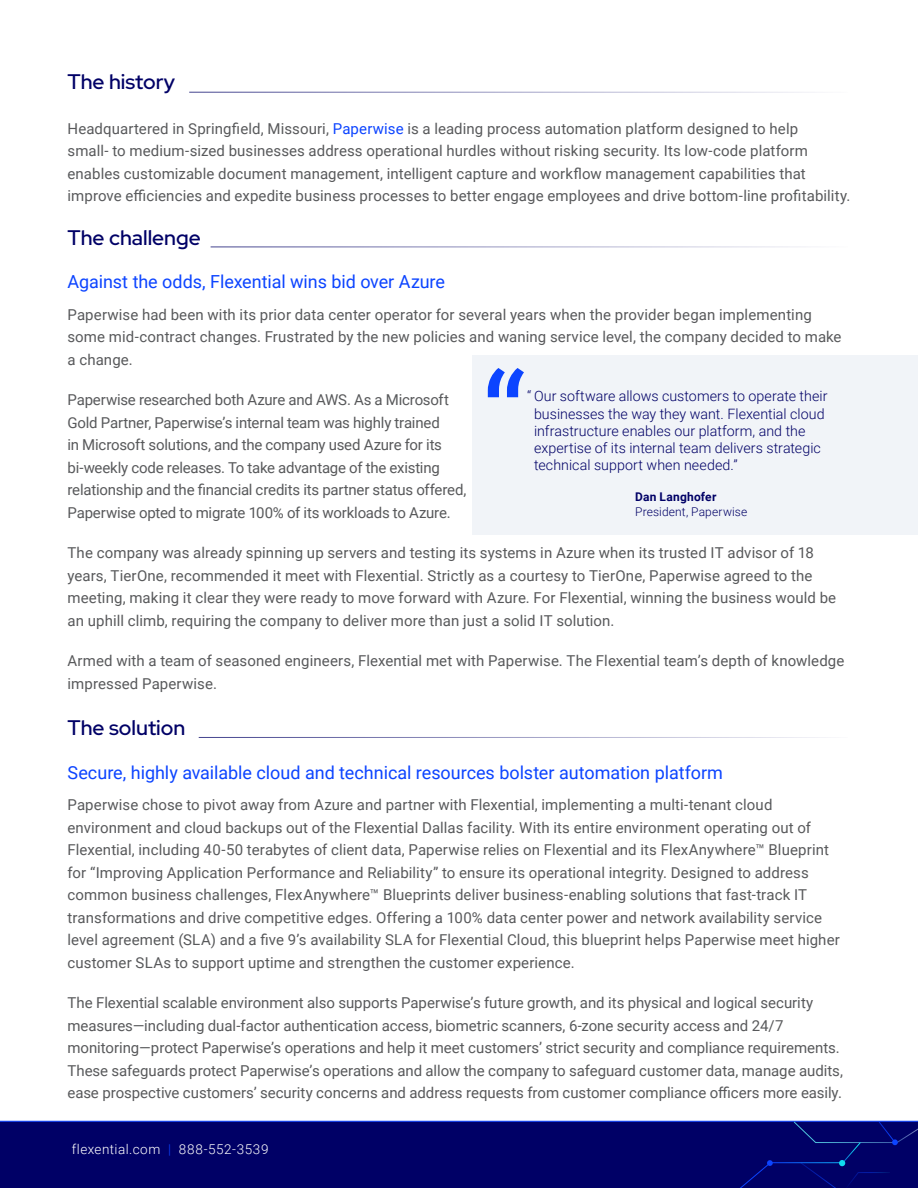
<style>
.page{position:relative;width:918px;height:1188px;background:#fff}
.page>*{position:absolute;margin:0;border:0;box-sizing:border-box;transform-origin:0 0}
.t1{font:124.5px "Roboto";color:#0c44ff}
.Customer_Story_H1{font:500 21px "Red Hat Display";color:#006}
.Customer_Story_H2{font:18px "Roboto";letter-spacing:-.005em;color:#0c44ff}
.Customer_Story_Body{font:15px/22.5px "Roboto";letter-spacing:.005em;color:#58595b}
.Customer_Story_Body-2{font:15px/22.5px "Roboto";letter-spacing:-.015em;color:#58595b}
.Customer_Story_Quote{font:300 14.25px/17.1px "Roboto";letter-spacing:.005em;color:#006}
.t2{font:300 13.5px "Roboto";letter-spacing:.04em;color:#fff}
.Customer_Story_Attribution{font:300 12px "Roboto";letter-spacing:.01em;color:#006}
.Customer_Story_Attribution-2{font:700 12px "Roboto";letter-spacing:.02em;color:#006}
.s1{color:#0c44ff}
</style>
<div class="page">
<div style="left:0;top:1121px;width:793px;height:67px;background:#006"></div>
<hr style="left:769px;top:1162px;width:73px;height:1px;background:#fff">
<svg style="left:793px;top:1120px;width:125px;height:68px"></svg>
<div style="left:714px;top:1160px;width:59px;height:28px;background:#006"></div>
<hr style="left:189px;top:92px;width:659px;height:1px;background:#006">
<hr style="left:211px;top:247px;width:637px;height:1px;background:#006">
<hr style="left:199px;top:737px;width:649px;height:1px;background:#006">
<div style="left:472px;top:355px;width:446px;height:179px;background:#f1f4f8"></div>
<p class="Customer_Story_H1" style="left:68px;top:68px;width:109px">The history</p>
<p class="Customer_Story_Body" style="left:68px;top:117px;width:785px">Headquartered in Springfield, Missouri, <span class="s1">Paperwise</span> is a leading process automation platform designed to help<br>small- to medium-sized businesses address operational hurdles without risking security. Its low-code platform enables customizable document management, intelligent capture and workflow management capabilities that improve efficiencies and expedite business processes to better engage employees and drive bottom-line profitability.</p>
<p class="Customer_Story_H1" style="left:68px;top:223px;width:135px">The challenge</p>
<p class="Customer_Story_H2" style="left:68px;top:269px;width:379px">Against the odds, Flexential wins bid over Azure</p>
<p class="Customer_Story_Body" style="left:68px;top:302px;width:776px">Paperwise had been with its prior data center operator for several years when the provider began implementing some mid-contract changes. Frustrated by the new policies and waning service level, the company decided to make a change.</p>
<p class="Customer_Story_Body-2" style="left:68px;top:388px;width:401px">Paperwise researched both Azure and AWS. As a Microsoft Gold Partner, Paperwise’s internal team was highly trained<br>in Microsoft solutions, and the company used Azure for its bi-weekly code releases. To take advantage of the existing relationship and the financial credits its partner status offered, Paperwise opted to migrate 100% of its workloads to Azure.</p>
<p class="Customer_Story_Body" style="left:68px;top:541px;width:770px">The company was already spinning up servers and testing its systems in Azure when its trusted IT advisor of 18 years, TierOne, recommended it meet with Flexential. Strictly as a courtesy to TierOne, Paperwise agreed to the meeting, making it clear they were ready to move forward with Azure. For Flexential, winning the business would be an uphill climb, requiring the company to deliver more than just a solid IT solution.</p>
<p class="Customer_Story_Body" style="left:68px;top:649px;width:778px">Armed with a team of seasoned engineers, Flexential met with Paperwise. The Flexential team’s depth of knowledge impressed Paperwise.</p>
<p class="Customer_Story_H1" style="left:68px;top:714px;width:119px">The solution</p>
<p class="Customer_Story_H2" style="left:68px;top:760px;width:657px">Secure, highly available cloud and technical resources bolster automation platform</p>
<p class="Customer_Story_Body" style="left:68px;top:793px;width:774px">Paperwise chose to pivot away from Azure and partner with Flexential, implementing a multi-tenant cloud environment and cloud backups out of the Flexential Dallas facility. With its entire environment operating out of Flexential, including 40-50 terabytes of client data, Paperwise relies on Flexential and its FlexAnywhere™ Blueprint for “Improving Application Performance and Reliability” to ensure its operational integrity. Designed to address common business challenges, FlexAnywhere™ Blueprints deliver business-enabling solutions that fast-track IT transformations and drive competitive edges. Offering a 100% data center power and network availability service level agreement (SLA) and a five 9’s availability SLA for Flexential Cloud, this blueprint helps Paperwise meet higher customer SLAs to support uptime and strengthen the customer experience.</p>
<p class="Customer_Story_Body" style="left:68px;top:991px;width:777px">The Flexential scalable environment also supports Paperwise’s future growth, and its physical and logical security measures—including dual-factor authentication access, biometric scanners, 6-zone security access and 24/7 monitoring—protect Paperwise’s operations and help it meet customers’ strict security and compliance requirements.<br>These safeguards protect Paperwise’s operations and allow the company to safeguard customer data, manage audits, ease prospective customers’ security concerns and address requests from customer compliance officers more easily.</p>
<p class="t1" style="left:482px;top:331px;width:46px">“</p>
<p class="Customer_Story_Quote" style="left:534px;top:387px;width:295px;text-indent:-7px">“ Our software allows customers to operate their businesses the way they want. Flexential cloud infrastructure enables our platform, and the expertise of its internal team delivers strategic technical support when needed.”</p>
<p class="Customer_Story_Attribution-2" style="left:635px;top:489px;width:83px">Dan Langhofer</p>
<p class="Customer_Story_Attribution" style="left:635px;top:503px;width:113px">President, Paperwise</p>
<p class="t2" style="left:72px;top:1140px;width:198px">flexential.com <span class="s1">|</span> 888-552-3539</p>
</div>
